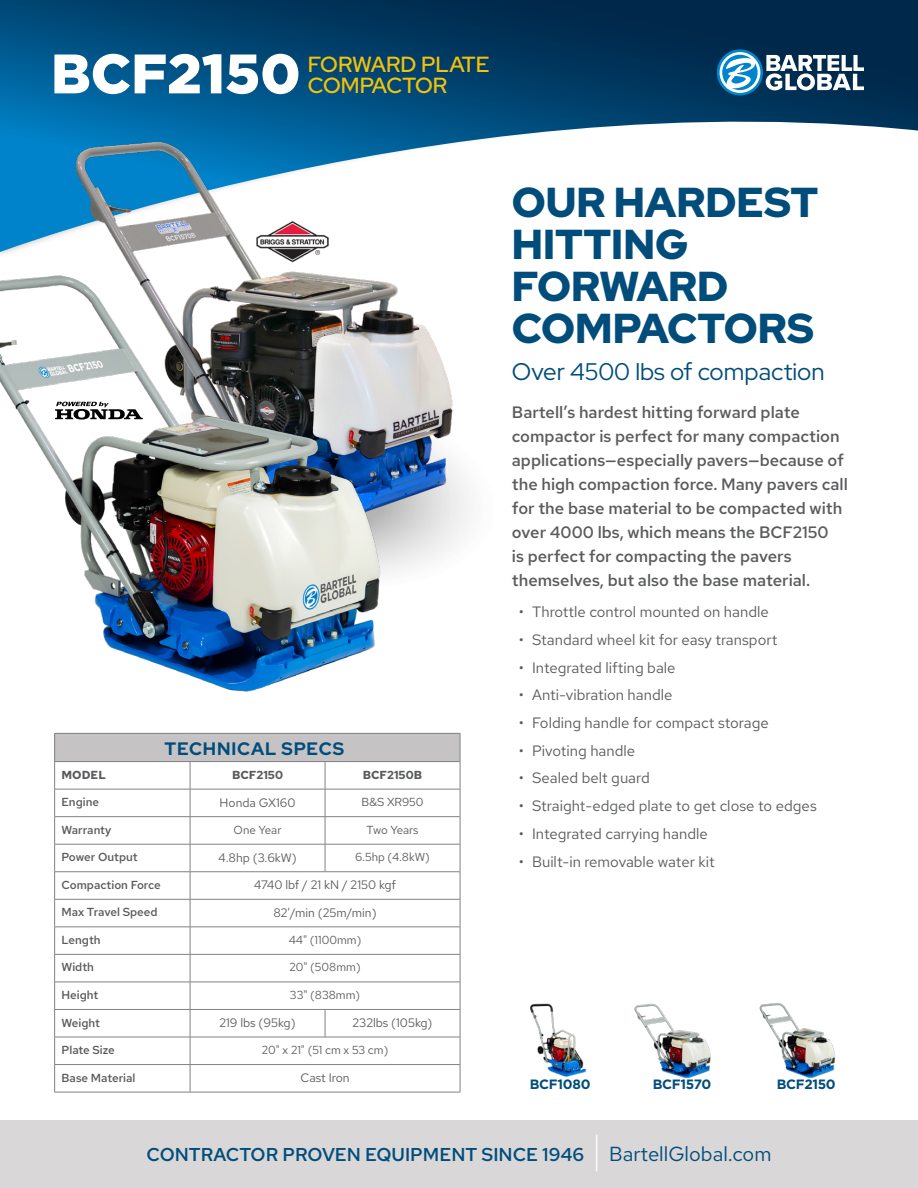
<style>
.page{position:relative;width:918px;height:1188px;background:#fff}
.page>*{position:absolute;margin:0;border:0;box-sizing:border-box;transform-origin:0 0}
.SPEC_SHEET_-_title{font:900 55.5px "Gotham";color:#fff}
.SPEC_SHEET_-_head{font:900 41.85px/42px "Red Hat Display";color:#004d7b}
.SPEC_SHEET_-_subhead{font:24px "Red Hat Display";color:#004d7b}
.SPEC_SHEET_-_subtitl{font:500 21.9px/21.9px "Red Hat Display";color:#f5c207}
.t1{font:600 18.6px "Red Hat Text";color:#004d7b}
.t2{font:700 18px "Red Hat Display";letter-spacing:.05em;color:#004d7b}
.SPEC_SHEET_-_blurb{font:500 16.5px/24px "Red Hat Text";color:#595b5d}
.t3{font:15px "Red Hat Text";color:#595b5d}
.series_caption{font:700 13.5px "Gotham";letter-spacing:-.025em;color:#004d7b}
.SPECS_TABLE_2{font:12.3px "Red Hat Text";color:#595b5d}
.SPECS_TABLE_-_1{font:600 11.7px "Red Hat Text";color:#595b5d}
.SPECS_TABLE_2-2{font:11.7px "Red Hat Text";color:#595b5d}
.SPECS_TABLE_2-3{font:700 11.7px "Red Hat Text";color:#595b5d}
.SPECS_TABLE_-_1-2{font:700 11.7px "Red Hat Text";color:#595b5d}
.s1{font-weight:400;font-size:40.65px;color:#fff}
.s2{font-weight:400;font-size:20.25px}
</style>
<div class="page">
<svg style="left:0;top:0;width:918px;height:242px"></svg>
<div style="left:0;top:1120px;width:918px;height:68px;background:#d9d7d8"></div>
<svg style="left:717px;top:49px;width:46px;height:47px"></svg>
<svg style="left:720px;top:52px;width:40px;height:41px"></svg>
<svg style="left:766px;top:55px;width:98px;height:35px"></svg>
<img style="left:62px;top:133px;width:403px;height:394px">
<img style="left:255px;top:219px;width:75px;height:23px">
<div style="left:55px;top:733px;width:405px;height:29px;background:#c6c3c4"></div>
<hr style="left:54px;top:733px;width:136px;height:1px;background:#808285">
<hr style="left:190px;top:733px;width:135px;height:1px;background:#808285">
<hr style="left:325px;top:733px;width:135px;height:1px;background:#808285">
<hr style="left:54px;top:761px;width:136px;height:1px;background:#808285">
<hr style="left:190px;top:761px;width:135px;height:1px;background:#808285">
<hr style="left:325px;top:761px;width:135px;height:1px;background:#808285">
<hr style="left:54px;top:789px;width:136px;height:1px;background:#808285">
<hr style="left:190px;top:789px;width:135px;height:1px;background:#808285">
<hr style="left:325px;top:789px;width:135px;height:1px;background:#808285">
<hr style="left:54px;top:816px;width:136px;height:1px;background:#808285">
<hr style="left:190px;top:816px;width:135px;height:1px;background:#808285">
<hr style="left:325px;top:816px;width:135px;height:1px;background:#808285">
<hr style="left:54px;top:844px;width:136px;height:1px;background:#808285">
<hr style="left:190px;top:844px;width:135px;height:1px;background:#808285">
<hr style="left:325px;top:844px;width:135px;height:1px;background:#808285">
<svg style="left:325px;top:762px;width:1px;height:109px"></svg>
<hr style="left:54px;top:871px;width:136px;height:1px;background:#808285">
<hr style="left:190px;top:871px;width:135px;height:1px;background:#808285">
<hr style="left:325px;top:871px;width:135px;height:1px;background:#808285">
<hr style="left:54px;top:899px;width:136px;height:1px;background:#808285">
<hr style="left:190px;top:899px;width:135px;height:1px;background:#808285">
<hr style="left:325px;top:899px;width:135px;height:1px;background:#808285">
<hr style="left:54px;top:927px;width:136px;height:1px;background:#808285">
<hr style="left:190px;top:927px;width:135px;height:1px;background:#808285">
<hr style="left:325px;top:927px;width:135px;height:1px;background:#808285">
<hr style="left:54px;top:954px;width:136px;height:1px;background:#808285">
<hr style="left:190px;top:954px;width:135px;height:1px;background:#808285">
<hr style="left:325px;top:954px;width:135px;height:1px;background:#808285">
<hr style="left:54px;top:982px;width:136px;height:1px;background:#808285">
<hr style="left:190px;top:982px;width:135px;height:1px;background:#808285">
<hr style="left:325px;top:982px;width:135px;height:1px;background:#808285">
<hr style="left:54px;top:1009px;width:136px;height:1px;background:#808285">
<hr style="left:190px;top:1009px;width:135px;height:1px;background:#808285">
<hr style="left:325px;top:1009px;width:135px;height:1px;background:#808285">
<svg style="left:325px;top:1010px;width:1px;height:27px"></svg>
<hr style="left:54px;top:1037px;width:136px;height:1px;background:#808285">
<hr style="left:190px;top:1037px;width:135px;height:1px;background:#808285">
<hr style="left:325px;top:1037px;width:135px;height:1px;background:#808285">
<hr style="left:54px;top:1064px;width:136px;height:1px;background:#808285">
<svg style="left:54px;top:734px;width:1px;height:358px"></svg>
<hr style="left:190px;top:1064px;width:135px;height:1px;background:#808285">
<svg style="left:190px;top:762px;width:1px;height:330px"></svg>
<hr style="left:325px;top:1064px;width:135px;height:1px;background:#808285">
<svg style="left:460px;top:734px;width:1px;height:358px"></svg>
<hr style="left:54px;top:1092px;width:136px;height:1px;background:#808285">
<hr style="left:190px;top:1092px;width:135px;height:1px;background:#808285">
<hr style="left:325px;top:1092px;width:135px;height:1px;background:#808285">
<img style="left:0;top:242px;width:424px;height:450px">
<svg style="left:55px;top:402px;width:88px;height:18px"></svg>
<img style="left:530px;top:1003px;width:57px;height:74px">
<img style="left:634px;top:1003px;width:77px;height:76px">
<img style="left:759px;top:1003px;width:77px;height:75px">
<p class="SPEC_SHEET_-_title" style="left:51px;top:42px;width:251px">BCF2150</p>
<p class="SPEC_SHEET_-_subtitl" style="left:308px;top:52px;width:183px">FORWARD PLATE<br>COMPACTOR</p>
<p class="t2" style="left:165px;top:737px;width:181px">TECHNICAL SPECS</p>
<p class="SPECS_TABLE_-_1-2" style="left:62px;top:767px;width:46px">MODEL</p>
<p class="SPECS_TABLE_2-3" style="left:232px;top:767px;width:53px">BCF2150</p>
<p class="SPECS_TABLE_2-3" style="left:363px;top:767px;width:61px">BCF2150B</p>
<p class="SPECS_TABLE_-_1" style="left:62px;top:794px;width:39px">Engine</p>
<p class="SPECS_TABLE_2" style="left:220px;top:794px;width:77px">Honda GX160</p>
<p class="SPECS_TABLE_2-2" style="left:362px;top:794px;width:63px">B&amp;S XR950</p>
<p class="SPECS_TABLE_-_1" style="left:62px;top:822px;width:51px">Warranty</p>
<p class="SPECS_TABLE_2-2" style="left:234px;top:822px;width:49px">One Year</p>
<p class="SPECS_TABLE_2-2" style="left:367px;top:822px;width:54px">Two Years</p>
<p class="SPECS_TABLE_-_1" style="left:62px;top:850px;width:78px">Power Output</p>
<p class="SPECS_TABLE_2" style="left:218px;top:849px;width:80px">4.8hp (3.6kW)</p>
<p class="SPECS_TABLE_2-2" style="left:355px;top:850px;width:76px">6.5hp (4.8kW)</p>
<p class="SPECS_TABLE_-_1" style="left:62px;top:877px;width:101px">Compaction Force</p>
<p class="SPECS_TABLE_2" style="left:254px;top:877px;width:144px">4740 lbf / 21 kN / 2150 kgf</p>
<p class="SPECS_TABLE_-_1" style="left:62px;top:905px;width:98px">Max Travel Speed</p>
<p class="SPECS_TABLE_2" style="left:274px;top:904px;width:105px">82'/min (25m/min)</p>
<p class="SPECS_TABLE_-_1" style="left:62px;top:932px;width:41px">Length</p>
<p class="SPECS_TABLE_2-2" style="left:289px;top:932px;width:74px">44" (1100mm)</p>
<p class="SPECS_TABLE_-_1" style="left:62px;top:960px;width:34px">Width</p>
<p class="SPECS_TABLE_2-2" style="left:289px;top:960px;width:73px">20" (508mm)</p>
<p class="SPECS_TABLE_-_1" style="left:62px;top:987px;width:38px">Height</p>
<p class="SPECS_TABLE_2-2" style="left:290px;top:987px;width:72px">33" (838mm)</p>
<p class="SPECS_TABLE_-_1" style="left:62px;top:1015px;width:40px">Weight</p>
<p class="SPECS_TABLE_2" style="left:219px;top:1015px;width:78px">219 lbs (95kg)</p>
<p class="SPECS_TABLE_2" style="left:353px;top:1015px;width:81px">232lbs (105kg)</p>
<p class="SPECS_TABLE_-_1" style="left:62px;top:1042px;width:55px">Plate Size</p>
<p class="SPECS_TABLE_2-2" style="left:262px;top:1042px;width:128px">20" x 21" (51 cm x 53 cm)</p>
<p class="SPECS_TABLE_-_1" style="left:62px;top:1070px;width:76px">Base Material</p>
<p class="SPECS_TABLE_2" style="left:301px;top:1070px;width:51px">Cast Iron</p>
<p class="SPEC_SHEET_-_head" style="left:512px;top:181px;width:308px">OUR HARDEST<br>HITTING<br>FORWARD<br>COMPACTORS</p>
<p class="SPEC_SHEET_-_subhead" style="left:512px;top:356px;width:314px">Over 4500 lbs of compaction</p>
<p class="SPEC_SHEET_-_blurb" style="left:512px;top:400px;width:338px">Bartell’s hardest hitting forward plate compactor is perfect for many compaction applications—especially pavers—because of the high compaction force. Many pavers call for the base material to be compacted with over 4000 lbs, which means the BCF2150<br>is perfect for compacting the pavers themselves, but also the base material.</p>
<p class="t3" style="left:519px;top:602px;width:252px">• Throttle control mounted on handle</p>
<p class="t3" style="left:519px;top:630px;width:260px">• Standard wheel kit for easy transport</p>
<p class="t3" style="left:519px;top:658px;width:158px">• Integrated lifting bale</p>
<p class="t3" style="left:519px;top:685px;width:155px">• Anti-vibration handle</p>
<p class="t3" style="left:519px;top:713px;width:252px">• Folding handle for compact storage</p>
<p class="t3" style="left:519px;top:741px;width:118px">• Pivoting handle</p>
<p class="t3" style="left:519px;top:768px;width:133px">• Sealed belt guard</p>
<p class="t3" style="left:519px;top:796px;width:300px">• Straight-edged plate to get close to edges</p>
<p class="t3" style="left:519px;top:824px;width:191px">• Integrated carrying handle</p>
<p class="t3" style="left:519px;top:852px;width:198px">• Built-in removable water kit</p>
<p class="series_caption" style="left:530px;top:1077px;width:62px">BCF1080</p>
<p class="series_caption" style="left:653px;top:1077px;width:60px">BCF1570</p>
<p class="series_caption" style="left:777px;top:1077px;width:60px">BCF2150</p>
<p class="t1" style="left:147px;top:1142px;width:626px">CONTRACTOR PROVEN EQUIPMENT SINCE 1946 <span class="s1">|</span> <span class="s2">BartellGlobal.com</span></p>
</div>
